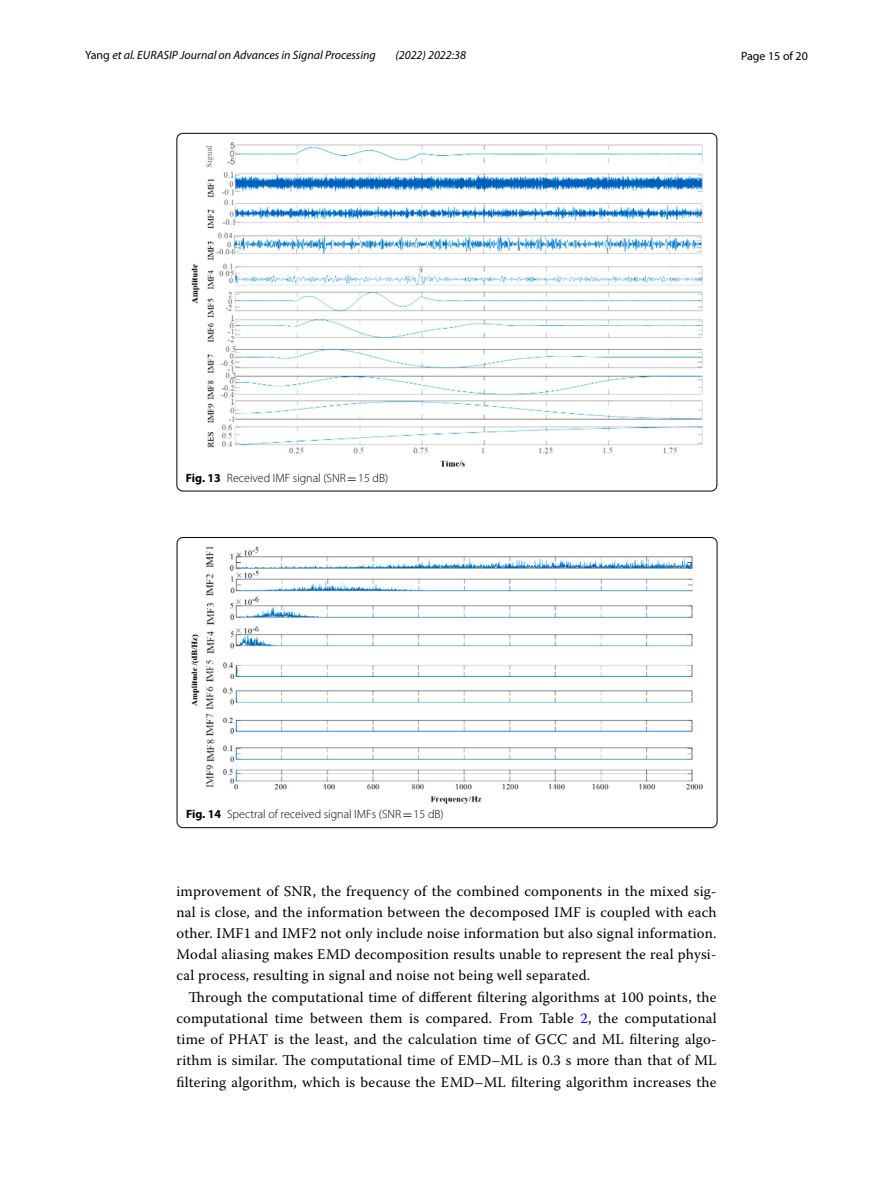
<style>
.page{position:relative;width:893px;height:1187px;background:#fff}
.page>*{position:absolute;margin:0;border:0;box-sizing:border-box;transform-origin:0 0}
.t1{font:14.7px/21.1px "Warnock Pro";letter-spacing:.015em;color:#000;text-align:justify}
.t2{font:300 12px "Myriad Pro";color:#000}
.t3{font:italic 12px "Myriad Pro";color:#000}
.t4{font:12px "Myriad Pro";color:#000}
.s1{font-style:normal}
.s2{font-weight:700}
.s3{font-family:"MTSY";font-weight:400}
.s4{color:#00f}
</style>
<div class="page">
<img style="left:192px;top:142px;width:510px;height:324px">
<img style="left:192px;top:546px;width:510px;height:257px">
<div style="left:177px;top:537px;width:540px;height:290px;border:1px solid #000;border-radius:6px"></div>
<p class="t3" style="left:85px;top:48px;width:292px"><span class="s1">Yang</span> et al. EURASIP Journal on Advances in Signal Processing</p>
<p class="t3" style="left:395px;top:48px;width:72px">(2022) 2022:38</p>
<p class="t4" style="left:741px;top:48px;width:68px">Page 15 of 20</p>
<p class="t2" style="left:186px;top:471px;width:204px"><span class="s2">Fig. 13</span> Received IMF signal (SNR<span class="s3">=</span>15 dB)</p>
<p class="t2" style="left:186px;top:807px;width:259px"><span class="s2">Fig. 14</span> Spectral of received signal IMFs (SNR<span class="s3">=</span>15 dB)</p>
<p class="t1" style="left:176px;top:879px;width:542px">improvement of SNR, the frequency of the combined components in the mixed sig&shy;nal is close, and the information between the decomposed IMF is coupled with each other. IMF1 and IMF2 not only include noise information but also signal information.<br>Modal aliasing makes EMD decomposition results unable to represent the real physi&shy;cal process, resulting in signal and noise not being well separated.</p>
<p class="t1" style="left:176px;top:985px;width:542px;text-indent:12px">Through the computational time of different filtering algorithms at 100 points, the computational time between them is compared. From Table <span class="s4">2</span>, the computational time of PHAT is the least, and the calculation time of GCC and ML filtering algo&shy;rithm is similar. The computational time of EMD–ML is 0.3 s more than that of ML filtering algorithm, which is because the EMD–ML filtering algorithm increases the</p>
</div>
